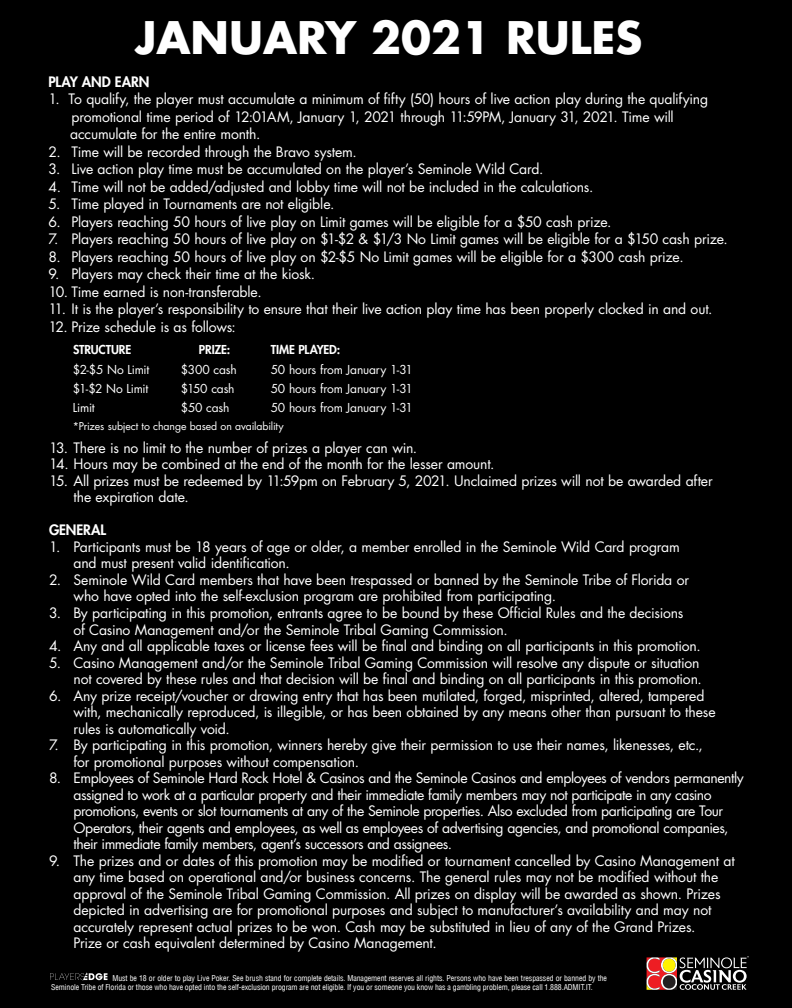
<style>
.page{position:relative;width:792px;height:1008px;background:#000}
.page>*{position:absolute;margin:0;border:0;box-sizing:border-box;transform-origin:0 0}
.t1{font:700 43.7px "Futura Std";color:#fff}
.t2{font:14px/16.5px "Futura Std";letter-spacing:-.015em;color:#fff}
.t3{font:800 14px "Futura Std";letter-spacing:-.01em;color:#fff}
.t4{font:12px "Futura Std";letter-spacing:-.015em;color:#fff}
.t5{font:800 12px "Futura Std";letter-spacing:-.01em;color:#fff}
.t6{font:10.5px "Futura Std";letter-spacing:-.01em;color:#fff}
.t7{font:condensed 7.8px/9.4px "Helvetica LT";letter-spacing:-.01em;color:#fff}
</style>
<div class="page">
<svg style="left:647px;top:956px;width:102px;height:34px"></svg>
<svg style="left:50px;top:972px;width:57px;height:9px"></svg>
<h1 class="t1" style="left:135px;top:8px;width:509px">JANUARY 2021 RULES</h1>
<p class="t3" style="left:48px;top:73px;width:102px">PLAY AND EARN</p>
<p class="t2" style="left:70px;top:90px;width:640px;line-height:17.5px;text-indent:-22px">1. To qualify, the player must accumulate a minimum of fifty (50) hours of live action play during the qualifying promotional time period of 12:01AM, January 1, 2021 through 11:59PM, January 31, 2021. Time will accumulate for the entire month.</p>
<p class="t2" style="left:48px;top:143px;width:310px">2. Time will be recorded through the Bravo system.</p>
<p class="t2" style="left:48px;top:161px;width:496px">3. Live action play time must be accumulated on the player’s Seminole Wild Card.</p>
<p class="t2" style="left:48px;top:178px;width:546px">4. Time will not be added/adjusted and lobby time will not be included in the calculations.</p>
<p class="t2" style="left:48px;top:196px;width:287px">5. Time played in Tournaments are not eligible.</p>
<p class="t2" style="left:48px;top:213px;width:564px">6. Players reaching 50 hours of live play on Limit games will be eligible for a $50 cash prize.</p>
<p class="t2" style="left:48px;top:231px;width:681px">7. Players reaching 50 hours of live play on $1-$2 &amp; $1/3 No Limit games will be eligible for a $150 cash prize.</p>
<p class="t2" style="left:48px;top:248px;width:637px">8. Players reaching 50 hours of live play on $2-$5 No Limit games will be eligible for a $300 cash prize.</p>
<p class="t2" style="left:48px;top:266px;width:268px">9. Players may check their time at the kiosk.</p>
<p class="t2" style="left:48px;top:283px;width:215px">10. Time earned is non-transferable.</p>
<p class="t2" style="left:48px;top:301px;width:666px">11. It is the player’s responsibility to ensure that their live action play time has been properly clocked in and out.</p>
<p class="t2" style="left:48px;top:318px;width:189px">12. Prize schedule is as follows:</p>
<p class="t5" style="left:73px;top:342px;width:60px">STRUCTURE</p>
<p class="t5" style="left:199px;top:342px;width:33px">PRIZE:</p>
<p class="t5" style="left:271px;top:342px;width:71px">TIME PLAYED:</p>
<p class="t4" style="left:73px;top:361px;width:78px">$2-$5 No Limit</p>
<p class="t4" style="left:181px;top:361px;width:57px">$300 cash</p>
<p class="t4" style="left:271px;top:361px;width:143px">50 hours from January 1-31</p>
<p class="t4" style="left:73px;top:381px;width:77px">$1-$2 No Limit</p>
<p class="t4" style="left:181px;top:381px;width:55px">$150 cash</p>
<p class="t4" style="left:271px;top:381px;width:143px">50 hours from January 1-31</p>
<p class="t4" style="left:73px;top:400px;width:23px">Limit</p>
<p class="t4" style="left:181px;top:400px;width:50px">$50 cash</p>
<p class="t4" style="left:271px;top:400px;width:143px">50 hours from January 1-31</p>
<p class="t6" style="left:73px;top:419px;width:212px">*Prizes subject to change based on availability</p>
<p class="t2" style="left:49px;top:440px;width:370px">13. There is no limit to the number of prizes a player can win.</p>
<p class="t2" style="left:49px;top:456px;width:447px">14. Hours may be combined at the end of the month for the lesser amount.</p>
<p class="t2" style="left:74px;top:473px;width:641px;text-indent:-24px">15. All prizes must be redeemed by 11:59pm on February 5, 2021. Unclaimed prizes will not be awarded after the expiration date.</p>
<p class="t3" style="left:49px;top:521px;width:59px">GENERAL</p>
<p class="t2" style="left:74px;top:539px;width:608px;text-indent:-24px">1. Participants must be 18 years of age or older, a member enrolled in the Seminole Wild Card program and must present valid identification.</p>
<p class="t2" style="left:74px;top:572px;width:617px;text-indent:-24px">2. Seminole Wild Card members that have been trespassed or banned by the Seminole Tribe of Florida or who have opted into the self-exclusion program are prohibited from participating.</p>
<p class="t2" style="left:74px;top:605px;width:611px;text-indent:-24px">3. By participating in this promotion, entrants agree to be bound by these Official Rules and the decisions of Casino Management and/or the Seminole Tribal Gaming Commission.</p>
<p class="t2" style="left:49px;top:638px;width:653px">4. Any and all applicable taxes or license fees will be final and binding on all participants in this promotion.</p>
<p class="t2" style="left:49px;top:654px;width:654px;text-align:right">5. Casino Management and/or the Seminole Tribal Gaming Commission will resolve any dispute or situation not covered by these rules and that decision will be final and binding on all participants in this promotion.</p>
<p class="t2" style="left:74px;top:687px;width:644px;text-indent:-24px">6. Any prize receipt/voucher or drawing entry that has been mutilated, forged, misprinted, altered, tampered with, mechanically reproduced, is illegible, or has been obtained by any means other than pursuant to these rules is automatically void.</p>
<p class="t2" style="left:74px;top:737px;width:631px;text-indent:-24px">7. By participating in this promotion, winners hereby give their permission to use their names, likenesses, etc., for promotional purposes without compensation.</p>
<p class="t2" style="left:74px;top:770px;width:672px;text-indent:-24px">8. Employees of Seminole Hard Rock Hotel &amp; Casinos and the Seminole Casinos and employees of vendors permanently assigned to work at a particular property and their immediate family members may not participate in any casino promotions, events or slot tournaments at any of the Seminole properties. Also excluded from participating are Tour Operators, their agents and employees, as well as employees of advertising agencies, and promotional companies, their immediate family members, agent’s successors and assignees.</p>
<p class="t2" style="left:74px;top:852px;width:663px;text-indent:-24px">9. The prizes and or dates of this promotion may be modified or tournament cancelled by Casino Management at any time based on operational and/or business concerns. The general rules may not be modified without the approval of the Seminole Tribal Gaming Commission. All prizes on display will be awarded as shown. Prizes depicted in advertising are for promotional purposes and subject to manufacturer’s availability and may not accurately represent actual prizes to be won. Cash may be substituted in lieu of any of the Grand Prizes.<br>Prize or cash equivalent determined by Casino Management.</p>
<p class="t7" style="left:51px;top:973px;width:557px;text-indent:61px">Must be 18 or older to play Live Poker. See brush stand for complete details. Management reserves all rights. Persons who have been trespassed or banned by the<br>Seminole Tribe of Florida or those who have opted into the self-exclusion program are not eligible. If you or someone you know has a gambling problem, please call 1.888.ADMIT.IT.</p>
</div>
